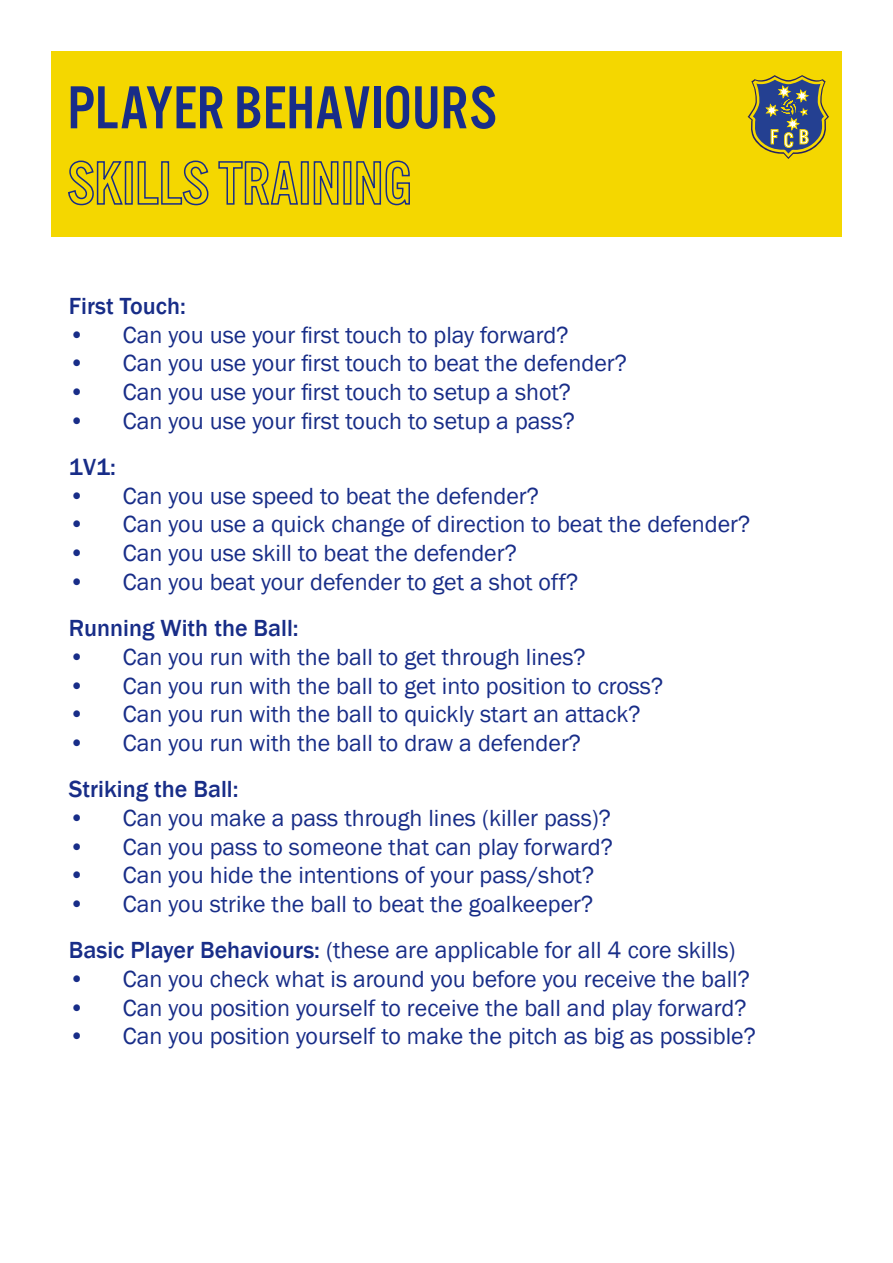
<style>
.page{position:relative;width:893px;height:1263px;background:#fff}
.page>*{position:absolute;margin:0;border:0;box-sizing:border-box;transform-origin:0 0}
.t1{font:63px "U.S.101";color:#182d88}
.t2{font:24px/45.8px "Franklin Gothic";color:#182d88}
.t3{font:500 24px "Franklin Gothic";color:#182d88}
.s1{font-weight:500}
</style>
<div class="page">
<div style="left:51px;top:51px;width:791px;height:185px;background:#f4d700"></div>
<svg style="left:68px;top:160px;width:55px;height:46px"></svg>
<div style="left:125px;top:161px;width:8px;height:44px;border:2px solid #182d88"></div>
<svg style="left:137px;top:160px;width:72px;height:46px"></svg>
<svg style="left:218px;top:161px;width:80px;height:44px"></svg>
<div style="left:301px;top:161px;width:8px;height:44px;border:2px solid #182d88"></div>
<svg style="left:313px;top:161px;width:26px;height:44px"></svg>
<div style="left:343px;top:161px;width:8px;height:44px;border:2px solid #182d88"></div>
<svg style="left:356px;top:160px;width:54px;height:46px"></svg>
<svg style="left:748px;top:75px;width:81px;height:84px"></svg>
<h1 class="t1" style="left:68px;top:74px;width:431px">PLAYER BEHAVIOURS</h1>
<p class="t3" style="left:69px;top:291px;width:118px">First Touch:</p>
<p class="t2" style="left:69px;top:312px;width:501px">• Can you use your first touch to play forward?</p>
<p class="t2" style="left:69px;top:341px;width:559px">• Can you use your first touch to beat the defender?</p>
<p class="t2" style="left:69px;top:370px;width:503px">• Can you use your first touch to setup a shot?</p>
<p class="t2" style="left:69px;top:399px;width:507px">• Can you use your first touch to setup a pass?</p>
<p class="t3" style="left:69px;top:452px;width:48px">1V1:</p>
<p class="t2" style="left:69px;top:473px;width:471px">• Can you use speed to beat the defender?</p>
<p class="t2" style="left:69px;top:502px;width:683px">• Can you use a quick change of direction to beat the defender?</p>
<p class="t2" style="left:69px;top:531px;width:449px">• Can you use skill to beat the defender?</p>
<p class="t2" style="left:69px;top:560px;width:511px">• Can you beat your defender to get a shot off?</p>
<p class="t3" style="left:69px;top:613px;width:231px">Running With the Ball:</p>
<p class="t2" style="left:69px;top:634px;width:518px">• Can you run with the ball to get through lines?</p>
<p class="t2" style="left:69px;top:663px;width:596px">• Can you run with the ball to get into position to cross?</p>
<p class="t2" style="left:69px;top:692px;width:573px">• Can you run with the ball to quickly start an attack?</p>
<p class="t2" style="left:69px;top:721px;width:514px">• Can you run with the ball to draw a defender?</p>
<p class="t3" style="left:69px;top:774px;width:171px">Striking the Ball:</p>
<p class="t2" style="left:69px;top:795px;width:544px">• Can you make a pass through lines (killer pass)?</p>
<p class="t2" style="left:69px;top:824px;width:545px">• Can you pass to someone that can play forward?</p>
<p class="t2" style="left:69px;top:853px;width:527px">• Can you hide the intentions of your pass/shot?</p>
<p class="t2" style="left:69px;top:882px;width:668px">• Can you strike the ball to beat the goalkeeper?<br><span class="s1">Basic Player Behaviours:</span> (these are applicable for all 4 core skills)</p>
<p class="t2" style="left:69px;top:956px;width:682px">• Can you check what is around you before you receive the ball?</p>
<p class="t2" style="left:69px;top:985px;width:679px">• Can you position yourself to receive the ball and play forward?</p>
<p class="t2" style="left:69px;top:1014px;width:688px">• Can you position yourself to make the pitch as big as possible?</p>
</div>
